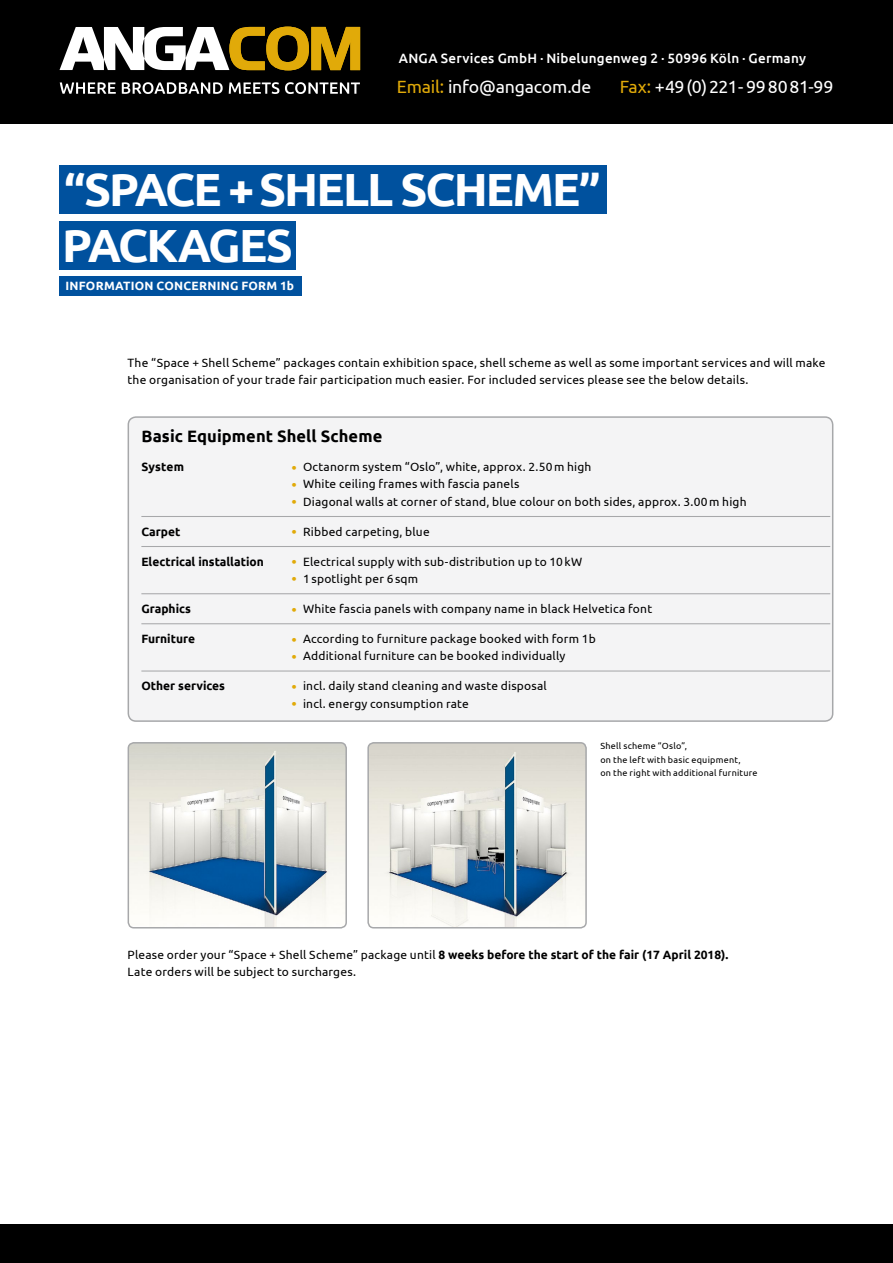
<style>
.page{position:relative;width:893px;height:1263px;background:#fff}
.page>*{position:absolute;margin:0;border:0;box-sizing:border-box;transform-origin:0 0}
.t1{font:700 46.5px/56.1px "Ubuntu";letter-spacing:-.045em;color:#fff}
.t2{font:17.7px "Ubuntu";letter-spacing:-.01em;color:#fff}
.t3{font:700 16.5px "Ubuntu";letter-spacing:.005em;color:#000}
.t4{font:500 13.5px "Ubuntu";letter-spacing:.015em;color:#fff}
.t5{font:12px/17.2px "Ubuntu";letter-spacing:.015em;color:#000}
.t6{font:700 12px "Ubuntu";color:#000}
.t7{font:700 12px "Ubuntu";letter-spacing:.02em;color:#fff}
.t8{font:9px/13.5px "Ubuntu";letter-spacing:.025em;color:#000}
.s1{color:#e1aa09}
.s2{font-size:15px;color:#e1aa09}
.s3{font-weight:700}
</style>
<div class="page">
<div style="left:0;top:0;width:893px;height:123px;background:#000"></div>
<svg style="left:60px;top:27px;width:300px;height:44px"></svg>
<svg style="left:60px;top:82px;width:56px;height:12px"></svg>
<svg style="left:122px;top:82px;width:101px;height:12px"></svg>
<svg style="left:229px;top:82px;width:50px;height:12px"></svg>
<svg style="left:285px;top:82px;width:75px;height:12px"></svg>
<div style="left:0;top:1225px;width:893px;height:38px;background:#000"></div>
<div style="left:60px;top:276px;width:242px;height:20px;background:#00519e"></div>
<div style="left:60px;top:165px;width:547px;height:49px;background:#00519e"></div>
<div style="left:60px;top:221px;width:236px;height:49px;background:#00519e"></div>
<div style="left:128px;top:417px;width:705px;height:304px;background:#f4f4f5;border-radius:8px"></div>
<div style="left:128px;top:416px;width:705px;height:306px;border:2px solid #a7a8aa;border-radius:8px"></div>
<hr style="left:141px;top:516px;width:689px;height:1px;background:#a7a8aa">
<hr style="left:141px;top:546px;width:689px;height:1px;background:#a7a8aa">
<hr style="left:141px;top:593px;width:689px;height:1px;background:#a7a8aa">
<hr style="left:141px;top:623px;width:689px;height:1px;background:#a7a8aa">
<hr style="left:141px;top:670px;width:689px;height:1px;background:#a7a8aa">
<img style="left:128px;top:743px;width:218px;height:185px">
<div style="left:128px;top:742px;width:219px;height:186px;border:2px solid #a7a8aa;border-radius:6px"></div>
<img style="left:368px;top:745px;width:218px;height:183px">
<div style="left:367px;top:742px;width:220px;height:186px;border:2px solid #a7a8aa;border-radius:6px"></div>
<p class="t4" style="left:399px;top:50px;width:409px">ANGA Services GmbH · Nibelungenweg 2 · 50996 Köln · Germany</p>
<h2 class="t2" style="left:397px;top:76px;width:196px"><span class="s1">Email:</span> info@angacom.de</h2>
<h2 class="t2" style="left:620px;top:76px;width:215px"><span class="s1">Fax:</span> +49(0)221- 998081-99</h2>
<h1 class="t1" style="left:62px;top:160px;width:540px">“SPACE + SHELL SCHEME”<br>PACKAGES</h1>
<p class="t7" style="left:65px;top:279px;width:230px">INFORMATION CONCERNING FORM 1b</p>
<p class="t5" style="left:128px;top:353px;width:699px">The “Space + Shell Scheme” packages contain exhibition space, shell scheme as well as some important services and will make the organisation of your trade fair participation much easier. For included services please see the below details.</p>
<h3 class="t3" style="left:141px;top:426px;width:242px">Basic Equipment Shell Scheme</h3>
<p class="t6" style="left:141px;top:460px;width:44px">System</p>
<p class="t5" style="left:291px;top:458px;width:302px"><span class="s2">•</span> Octanorm system “Oslo”, white, approx. 2.50m high</p>
<p class="t5" style="left:291px;top:475px;width:230px"><span class="s2">•</span> White ceiling frames with fascia panels</p>
<p class="t5" style="left:291px;top:492px;width:457px"><span class="s2">•</span> Diagonal walls at corner of stand, blue colour on both sides, approx. 3.00m high</p>
<p class="t6" style="left:141px;top:524px;width:41px">Carpet</p>
<p class="t5" style="left:291px;top:522px;width:140px"><span class="s2">•</span> Ribbed carpeting, blue</p>
<p class="t6" style="left:141px;top:554px;width:124px">Electrical installation</p>
<p class="t5" style="left:291px;top:552px;width:292px"><span class="s2">•</span> Electrical supply with sub-distribution up to 10kW</p>
<p class="t5" style="left:291px;top:570px;width:128px"><span class="s2">•</span> 1 spotlight per 6sqm</p>
<p class="t6" style="left:141px;top:601px;width:51px">Graphics</p>
<p class="t5" style="left:291px;top:600px;width:362px"><span class="s2">•</span> White fascia panels with company name in black Helvetica font</p>
<p class="t6" style="left:141px;top:631px;width:55px">Furniture</p>
<p class="t5" style="left:291px;top:630px;width:306px"><span class="s2">•</span> According to furniture package booked with form 1b</p>
<p class="t5" style="left:291px;top:647px;width:275px"><span class="s2">•</span> Additional furniture can be booked individually</p>
<p class="t6" style="left:141px;top:679px;width:85px">Other services</p>
<p class="t5" style="left:291px;top:677px;width:257px"><span class="s2">•</span> incl. daily stand cleaning and waste disposal</p>
<p class="t5" style="left:291px;top:694px;width:179px"><span class="s2">•</span> incl. energy consumption rate</p>
<p class="t8" style="left:600px;top:739px;width:159px">Shell scheme “Oslo”,<br>on the left with basic equipment,<br>on the right with additional furniture</p>
<p class="t5" style="left:128px;top:945px;width:602px">Please order your “Space + Shell Scheme” package until <span class="s3">8 weeks before the start of the fair (17 April 2018).<br></span>Late orders will be subject to surcharges.</p>
</div>
